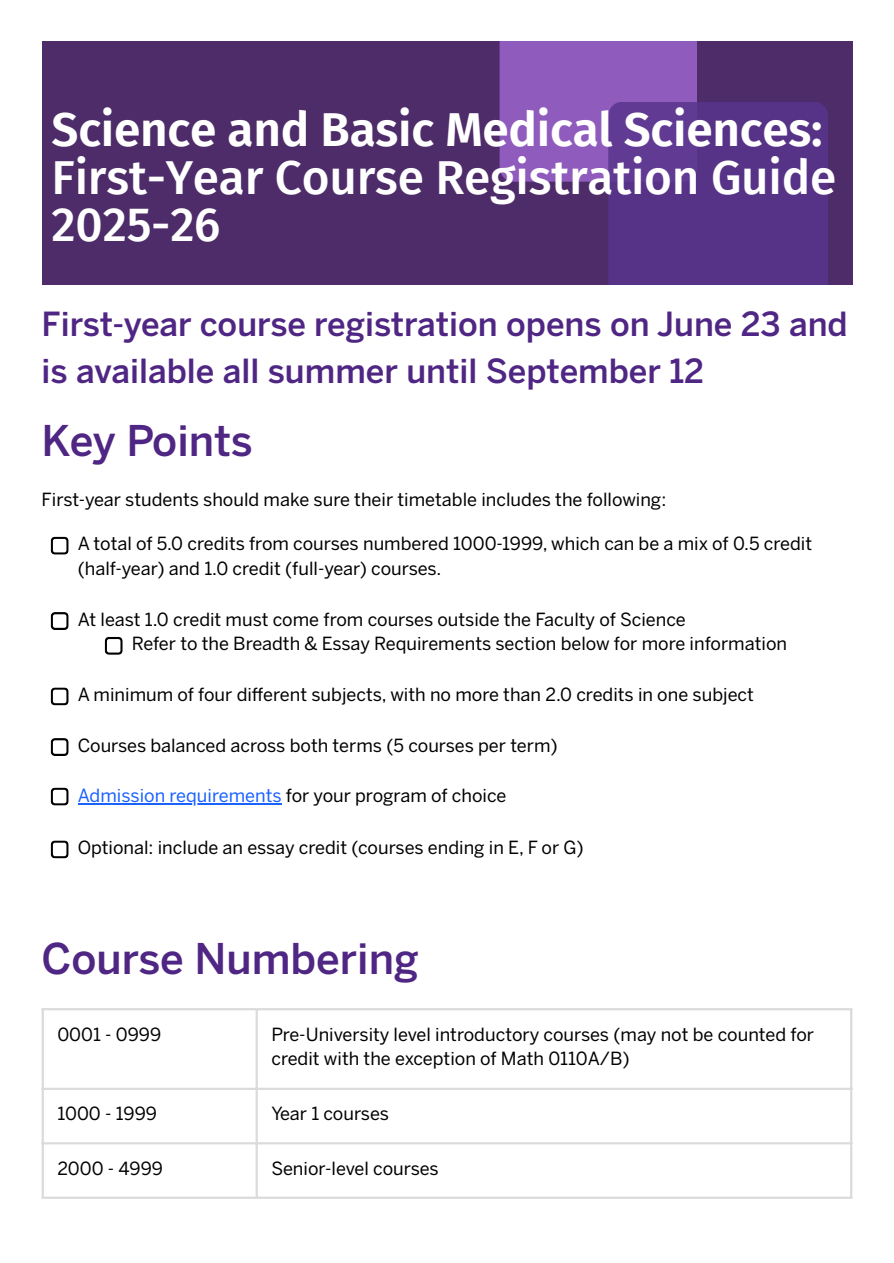
<style>
.page{position:relative;width:894px;height:1263px;background:#fff}
.page>*{position:absolute;margin:0;border:0;box-sizing:border-box;transform-origin:0 0}
.t1{font:500 47.7px/47.4px "Fira Sans";letter-spacing:-.005em;color:#fff}
.t2{font:500 42px "Benton Sans";color:#4f2683}
.t3{font:500 33px/46.2px "Benton Sans";color:#4f2683}
.t4{font:18px/24.8px "Benton Sans";color:#000}
.s1{font-weight:600}
.s2{color:#1a62ff}
</style>
<div class="page">
<div style="left:42px;top:42px;width:810px;height:243px;background:#4e2c69"></div>
<svg style="left:499px;top:42px;width:328px;height:243px"></svg>
<svg style="left:51px;top:537px;width:18px;height:18px"></svg>
<svg style="left:51px;top:612px;width:18px;height:18px"></svg>
<svg style="left:105px;top:637px;width:18px;height:18px"></svg>
<svg style="left:51px;top:687px;width:18px;height:18px"></svg>
<svg style="left:51px;top:738px;width:18px;height:18px"></svg>
<svg style="left:51px;top:788px;width:18px;height:18px"></svg>
<hr style="left:78px;top:803px;width:203px;height:1px;background:#1a62ff">
<svg style="left:51px;top:840px;width:18px;height:18px"></svg>
<hr style="left:42px;top:1010px;width:2px;height:187px;background:#dbdbdb">
<hr style="left:255px;top:1010px;width:3px;height:187px;background:#dbdbdb">
<hr style="left:849px;top:1010px;width:3px;height:187px;background:#dbdbdb">
<hr style="left:42px;top:1008px;width:810px;height:2px;background:#dbdbdb">
<hr style="left:42px;top:1088px;width:810px;height:2px;background:#dbdbdb">
<hr style="left:42px;top:1142px;width:810px;height:2px;background:#dbdbdb">
<hr style="left:42px;top:1197px;width:810px;height:2px;background:#dbdbdb">
<p class="t1" style="left:52px;top:107px;width:785px"><span class="s1">Science and Basic Medical Sciences:<br></span>First-Year Course Registration Guide<br>2025-26</p>
<h2 class="t3" style="left:42px;top:302px;width:807px">First-year course registration opens on June 23 and is available all summer until September 12</h2>
<h1 class="t2" style="left:42px;top:416px;width:213px">Key Points</h1>
<p class="t4" style="left:42px;top:488px;width:626px">First-year students should make sure their timetable includes the following:</p>
<p class="t4" style="left:78px;top:532px;width:735px">A total of 5.0 credits from courses numbered 1000-1999, which can be a mix of 0.5 credit (half-year) and 1.0 credit (full-year) courses.</p>
<p class="t4" style="left:78px;top:607px;width:609px">At least 1.0 credit must come from courses outside the Faculty of Science</p>
<p class="t4" style="left:132px;top:632px;width:656px">Refer to the Breadth &amp; Essay Requirements section below for more information</p>
<p class="t4" style="left:78px;top:682px;width:677px">A minimum of four different subjects, with no more than 2.0 credits in one subject</p>
<p class="t4" style="left:78px;top:733px;width:481px">Courses balanced across both terms (5 courses per term)</p>
<p class="t4" style="left:78px;top:784px;width:430px"><span class="s2">Admission requirements</span> for your program of choice</p>
<p class="t4" style="left:78px;top:835px;width:507px">Optional: include an essay credit (courses ending in E, F or G)</p>
<h1 class="t2" style="left:42px;top:935px;width:378px">Course Numbering</h1>
<p class="t4" style="left:57px;top:1022px;width:105px">0001 - 0999</p>
<p class="t4" style="left:271px;top:1022px;width:544px">Pre-University level introductory courses (may not be counted for credit with the exception of Math 0110A/B)</p>
<p class="t4" style="left:57px;top:1102px;width:101px">1000 - 1999</p>
<p class="t4" style="left:271px;top:1102px;width:119px">Year 1 courses</p>
<p class="t4" style="left:57px;top:1156px;width:107px">2000 - 4999</p>
<p class="t4" style="left:271px;top:1156px;width:169px">Senior-level courses</p>
</div>
